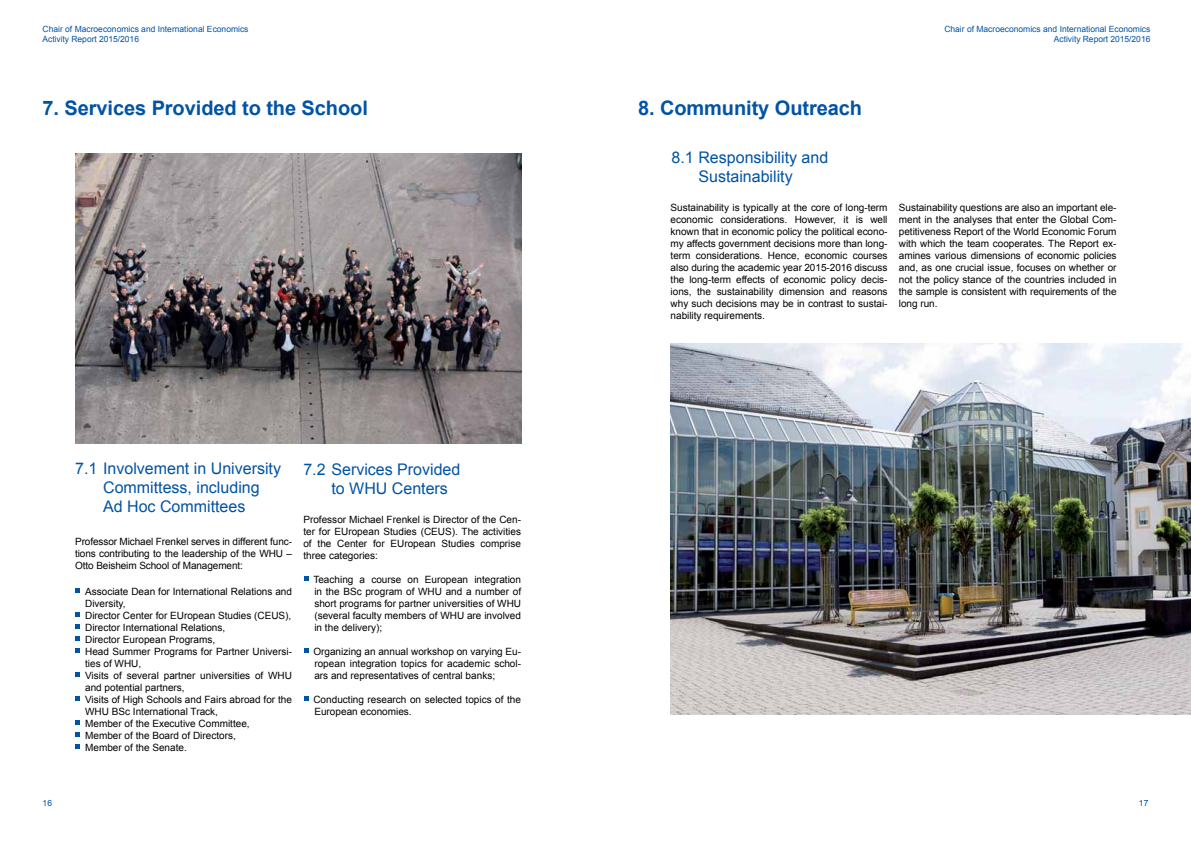
<style>
.page{position:relative;width:1191px;height:842px;background:#fff}
.page>*{position:absolute;margin:0;border:0;box-sizing:border-box;transform-origin:0 0}
.t1{font:700 20px "Arial";letter-spacing:-.005em;color:#0053a5}
.t2{font:16px/19.2px "Arial";color:#0053a5;text-align:center}
.t3{font:10px/12px "Arial";color:#000;text-align:justify}
.t4{font:8.5px/10px "Arial";color:#0053a5;text-align:right}
</style>
<div class="page">
<img style="left:75px;top:153px;width:447px;height:291px">
<svg style="left:75px;top:589px;width:4px;height:4px"></svg>
<svg style="left:75px;top:613px;width:4px;height:4px"></svg>
<svg style="left:75px;top:625px;width:4px;height:4px"></svg>
<svg style="left:75px;top:637px;width:4px;height:4px"></svg>
<svg style="left:75px;top:649px;width:4px;height:4px"></svg>
<svg style="left:75px;top:673px;width:4px;height:4px"></svg>
<svg style="left:75px;top:697px;width:4px;height:4px"></svg>
<svg style="left:75px;top:721px;width:4px;height:4px"></svg>
<svg style="left:75px;top:733px;width:4px;height:4px"></svg>
<svg style="left:75px;top:745px;width:4px;height:4px"></svg>
<svg style="left:304px;top:577px;width:5px;height:4px"></svg>
<svg style="left:304px;top:649px;width:5px;height:4px"></svg>
<svg style="left:304px;top:697px;width:5px;height:4px"></svg>
<img style="left:670px;top:343px;width:521px;height:371px">
<p class="t4" style="left:43px;top:24px;width:207px;text-align:left">Chair of Macroeconomics and International Economics<br>Activity Report 2015/2016</p>
<h1 class="t1" style="left:43px;top:94px;width:327px">7. Services Provided to the School</h1>
<h2 class="t2" style="left:75px;top:459px;width:207px">7.1 Involvement in University<br>Committess, including<br>Ad Hoc Committees</h2>
<p class="t3" style="left:75px;top:536px;width:218px">Professor Michael Frenkel serves in different func&shy;tions contributing to the leadership of the WHU – Otto Beisheim School of Management:</p>
<p class="t3" style="left:85px;top:585px;width:208px;text-align:left">Associate Dean for International Relations and Diversity,<br>Director Center for EUropean Studies (CEUS), Director International Relations,<br>Director European Programs,<br>Head Summer Programs for Partner Universi&shy;ties of WHU,<br>Visits of several partner universities of WHU and potential partners,<br>Visits of High Schools and Fairs abroad for the WHU BSc International Track,<br>Member of the Executive Committee,<br>Member of the Board of Directors,<br>Member of the Senate.</p>
<h2 class="t2" style="left:331px;top:459px;width:130px;text-align:left;text-indent:-28px">7.2 Services Provided to WHU Centers</h2>
<p class="t3" style="left:303px;top:513px;width:219px">Professor Michael Frenkel is Director of the Cen&shy;ter for EUropean Studies (CEUS). The activities of the Center for EUropean Studies comprise three categories:</p>
<p class="t3" style="left:313px;top:573px;width:209px">Teaching a course on European integration in the BSc program of WHU and a number of short programs for partner universities of WHU (several faculty members of WHU are involved in the delivery);</p>
<p class="t3" style="left:313px;top:645px;width:209px">Organizing an annual workshop on varying Eu&shy;ropean integration topics for academic schol&shy;ars and representatives of central banks;</p>
<p class="t3" style="left:313px;top:693px;width:209px">Conducting research on selected topics of the<br>European economies.</p>
<p class="t4" style="left:944px;top:24px;width:207px">Chair of Macroeconomics and International Economics<br>Activity Report 2015/2016</p>
<h1 class="t1" style="left:638px;top:94px;width:226px">8. Community Outreach</h1>
<h2 class="t2" style="left:671px;top:147px;width:158px">8.1 Responsibility and<br>Sustainability</h2>
<p class="t3" style="left:670px;top:201px;width:218px">Sustainability is typically at the core of long-term economic considerations. However, it is well known that in economic policy the political econo&shy;my affects government decisions more than long&shy;term considerations. Hence, economic courses also during the academic year 2015-2016 discuss the long-term effects of economic policy decis&shy;ions, the sustainability dimension and reasons why such decisions may be in contrast to sustai&shy;nability requirements.</p>
<p class="t3" style="left:899px;top:201px;width:219px">Sustainability questions are also an important ele&shy;ment in the analyses that enter the Global Com&shy;petitiveness Report of the World Economic Forum with which the team cooperates. The Report ex&shy;amines various dimensions of economic policies and, as one crucial issue, focuses on whether or not the policy stance of the countries included in the sample is consistent with requirements of the long run.</p>
<p class="t4" style="left:43px;top:798px;width:11px">16</p>
<p class="t4" style="left:1138px;top:798px;width:11px">17</p>
</div>
